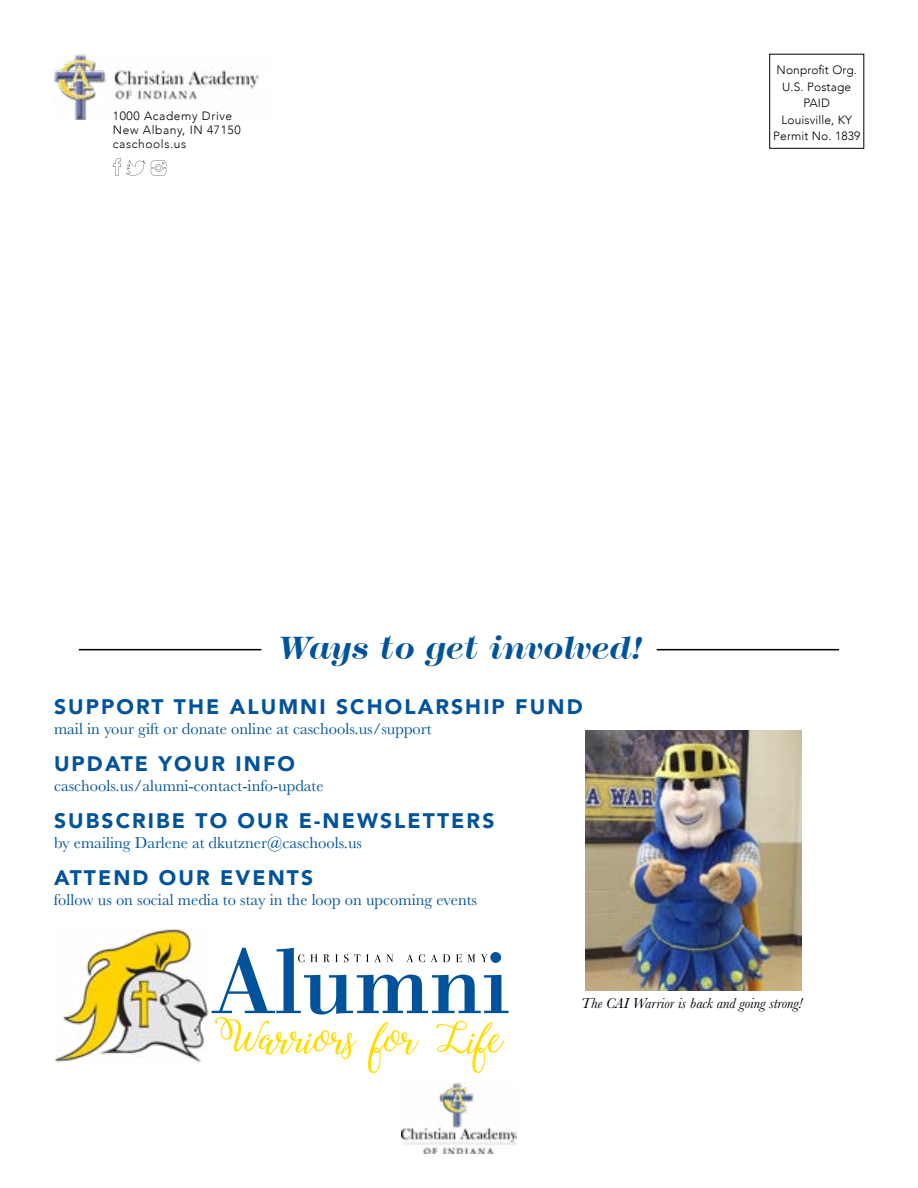
<style>
.page{position:relative;width:918px;height:1188px;background:#fff}
.page>*{position:absolute;margin:0;border:0;box-sizing:border-box;transform-origin:0 0}
.t1{font:33px "Modern Two Sxtn ITCTT Bold Ita";color:#00539b}
.t2{font:900 21px "Avenir";letter-spacing:.1em;color:#00539b}
.t3{font:16.5px "Baskerville";color:#00539b}
.t4{font:italic 15px "Baskerville";color:#000}
.t5{font:300 12px/16.5px "Avenir";letter-spacing:.01em;color:#000;text-align:center}
.t6{font:300 12px/14.4px "Avenir";letter-spacing:.05em;color:#000}
</style>
<div class="page">
<img style="left:54px;top:929px;width:155px;height:134px">
<svg style="left:212px;top:948px;width:297px;height:125px"></svg>
<img style="left:54px;top:54px;width:205px;height:65px">
<svg style="left:113px;top:158px;width:53px;height:18px"></svg>
<hr style="left:79px;top:649px;width:182px;height:1px;background:#000">
<hr style="left:657px;top:649px;width:182px;height:1px;background:#000">
<img style="left:586px;top:731px;width:216px;height:259px">
<img style="left:402px;top:1083px;width:114px;height:70px">
<p class="t6" style="left:113px;top:108px;width:129px">1000 Academy Drive<br>New Albany, IN 47150 caschools.us</p>
<p class="t5" style="left:773px;top:62px;width:89px">Nonprofit Org.<br>U.S. Postage<br>PAID<br>Louisville, KY<br>Permit No. 1839</p>
<h1 class="t1" style="left:276px;top:628px;width:367px">Ways to get involved!</h1>
<p class="t2" style="left:54px;top:689px;width:530px">SUPPORT THE ALUMNI SCHOLARSHIP FUND</p>
<p class="t3" style="left:54px;top:718px;width:379px">mail in your gift or donate online at caschools.us/support</p>
<p class="t2" style="left:54px;top:746px;width:243px">UPDATE YOUR INFO</p>
<p class="t3" style="left:54px;top:775px;width:271px">caschools.us/alumni-contact-info-update</p>
<p class="t2" style="left:54px;top:803px;width:442px">SUBSCRIBE TO OUR E-NEWSLETTERS</p>
<p class="t3" style="left:54px;top:832px;width:310px">by emailing Darlene at dkutzner@caschools.us</p>
<p class="t2" style="left:54px;top:860px;width:261px">ATTEND OUR EVENTS</p>
<p class="t3" style="left:54px;top:889px;width:425px">follow us on social media to stay in the loop on upcoming events</p>
<p class="t4" style="left:581px;top:993px;width:223px">The CAI Warrior is back and going strong!</p>
</div>
